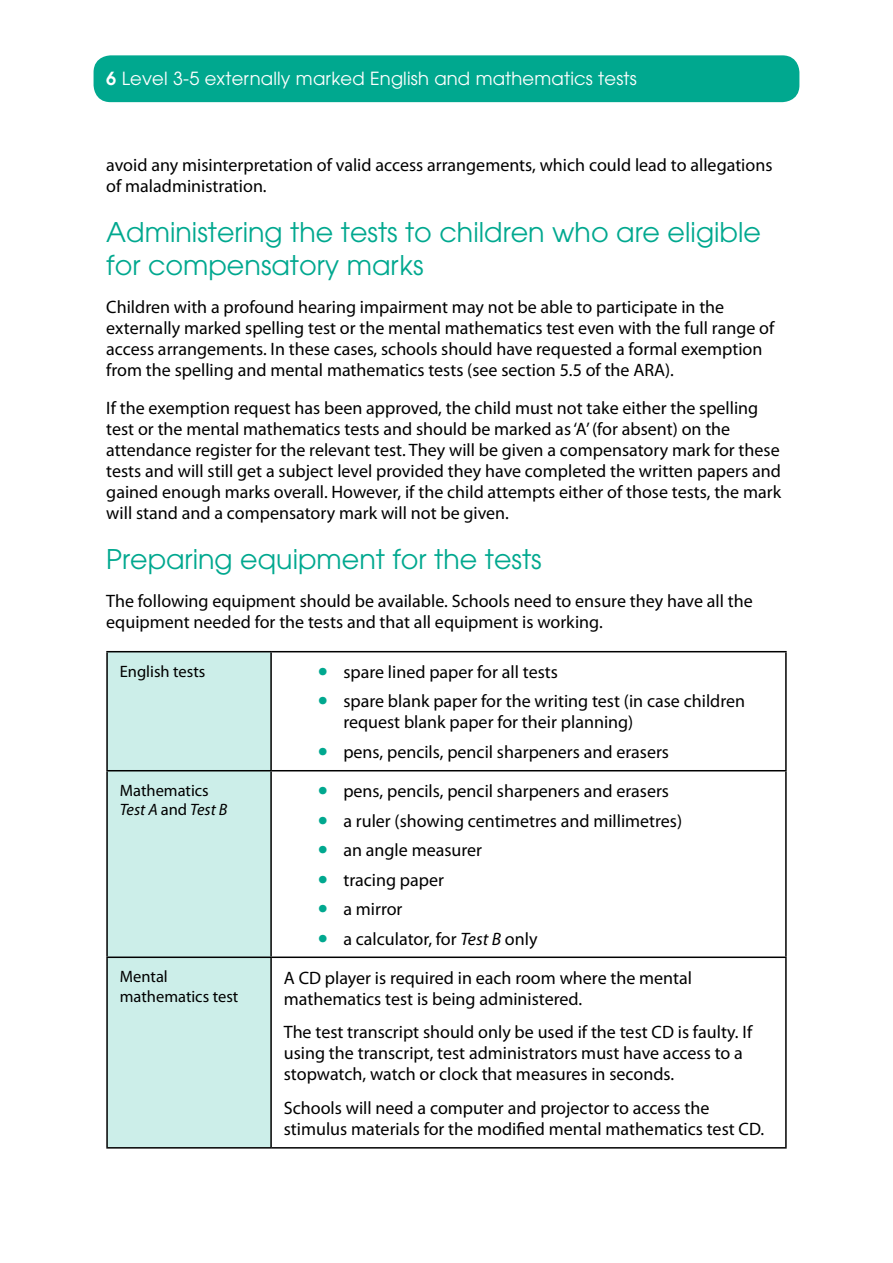
<style>
.page{position:relative;width:893px;height:1263px;background:#fff}
.page>*{position:absolute;margin:0;border:0;box-sizing:border-box;transform-origin:0 0}
.t1{font:27px/33px "ITC Avant Garde Std";color:#00a88f}
.t2{font:18px/21px "Myriad Pro";color:#000}
.t3{font:18px "ITC Avant Garde Std";letter-spacing:.01em;color:#fff}
.t4{font:16.5px/19.5px "Myriad Pro";color:#000}
.s1{font-weight:600}
.s2{font-size:36px;color:#00a88f}
.s3{font-style:italic}
</style>
<div class="page">
<div style="left:94px;top:55px;width:705px;height:47px;background:#00a88f;border-radius:17px"></div>
<div style="left:108px;top:652px;width:162px;height:495px;background:#cceee9"></div>
<hr style="left:106px;top:651px;width:165px;height:1px;background:#000">
<hr style="left:106px;top:652px;width:2px;height:118px;background:#000">
<hr style="left:271px;top:651px;width:516px;height:1px;background:#000">
<hr style="left:270px;top:652px;width:2px;height:118px;background:#000">
<hr style="left:785px;top:652px;width:2px;height:118px;background:#000">
<hr style="left:106px;top:770px;width:165px;height:1px;background:#000">
<hr style="left:106px;top:771px;width:2px;height:185px;background:#000">
<hr style="left:271px;top:770px;width:516px;height:1px;background:#000">
<hr style="left:270px;top:771px;width:2px;height:185px;background:#000">
<hr style="left:785px;top:771px;width:2px;height:185px;background:#000">
<hr style="left:106px;top:956px;width:165px;height:2px;background:#000">
<hr style="left:106px;top:958px;width:2px;height:189px;background:#000">
<hr style="left:271px;top:956px;width:516px;height:2px;background:#000">
<hr style="left:270px;top:958px;width:2px;height:189px;background:#000">
<hr style="left:785px;top:958px;width:2px;height:189px;background:#000">
<hr style="left:106px;top:1147px;width:165px;height:1px;background:#000">
<hr style="left:271px;top:1147px;width:516px;height:1px;background:#000">
<p class="t3" style="left:106px;top:68px;width:532px"><span class="s1">6</span> Level 3-5 externally marked English and mathematics tests</p>
<p class="t2" style="left:106px;top:154px;width:668px">avoid any misinterpretation of valid access arrangements, which could lead to allegations of maladministration.</p>
<h1 class="t1" style="left:106px;top:215px;width:656px">Administering the tests to children who are eligible for compensatory marks</h1>
<p class="t2" style="left:106px;top:296px;width:670px">Children with a profound hearing impairment may not be able to participate in the externally marked spelling test or the mental mathematics test even with the full range of access arrangements. In these cases, schools should have requested a formal exemption from the spelling and mental mathematics tests (see section 5.5 of the ARA).</p>
<p class="t2" style="left:106px;top:397px;width:676px">If the exemption request has been approved, the child must not take either the spelling test or the mental mathematics tests and should be marked as ‘A’ (for absent) on the attendance register for the relevant test. They will be given a compensatory mark for these tests and will still get a subject level provided they have completed the written papers and gained enough marks overall. However, if the child attempts either of those tests, the mark will stand and a compensatory mark will not be given.</p>
<h1 class="t1" style="left:106px;top:542px;width:437px">Preparing equipment for the tests</h1>
<p class="t2" style="left:106px;top:590px;width:648px">The following equipment should be available. Schools need to ensure they have all the equipment needed for the tests and that all equipment is working.</p>
<p class="t4" style="left:120px;top:661px;width:87px">English tests</p>
<p class="t2" style="left:318px;top:661px;width:242px"><span class="s2">•</span> spare lined paper for all tests</p>
<p class="t2" style="left:343px;top:691px;width:403px;text-indent:-26px"><span class="s2">•</span> spare blank paper for the writing test (in case children request blank paper for their planning)</p>
<p class="t2" style="left:318px;top:741px;width:353px"><span class="s2">•</span> pens, pencils, pencil sharpeners and erasers</p>
<p class="t4" style="left:120px;top:780px;width:109px">Mathematics<br><span class="s3">Test A</span> and <span class="s3">Test B</span></p>
<p class="t2" style="left:318px;top:780px;width:353px"><span class="s2">•</span> pens, pencils, pencil sharpeners and erasers</p>
<p class="t2" style="left:318px;top:810px;width:366px"><span class="s2">•</span> a ruler (showing centimetres and millimetres)</p>
<p class="t2" style="left:318px;top:839px;width:166px"><span class="s2">•</span> an angle measurer</p>
<p class="t2" style="left:318px;top:869px;width:128px"><span class="s2">•</span> tracing paper</p>
<p class="t2" style="left:318px;top:898px;width:86px"><span class="s2">•</span> a mirror</p>
<p class="t2" style="left:318px;top:928px;width:221px"><span class="s2">•</span> a calculator, for <span class="s3">Test B</span> only</p>
<p class="t4" style="left:120px;top:967px;width:120px">Mental mathematics test</p>
<p class="t2" style="left:284px;top:967px;width:410px">A CD player is required in each room where the mental mathematics test is being administered.</p>
<p class="t2" style="left:284px;top:1021px;width:470px">The test transcript should only be used if the test CD is faulty. If using the transcript, test administrators must have access to a stopwatch, watch or clock that measures in seconds.</p>
<p class="t2" style="left:284px;top:1097px;width:482px">Schools will need a computer and projector to access the stimulus materials for the modified mental mathematics test CD.</p>
</div>
